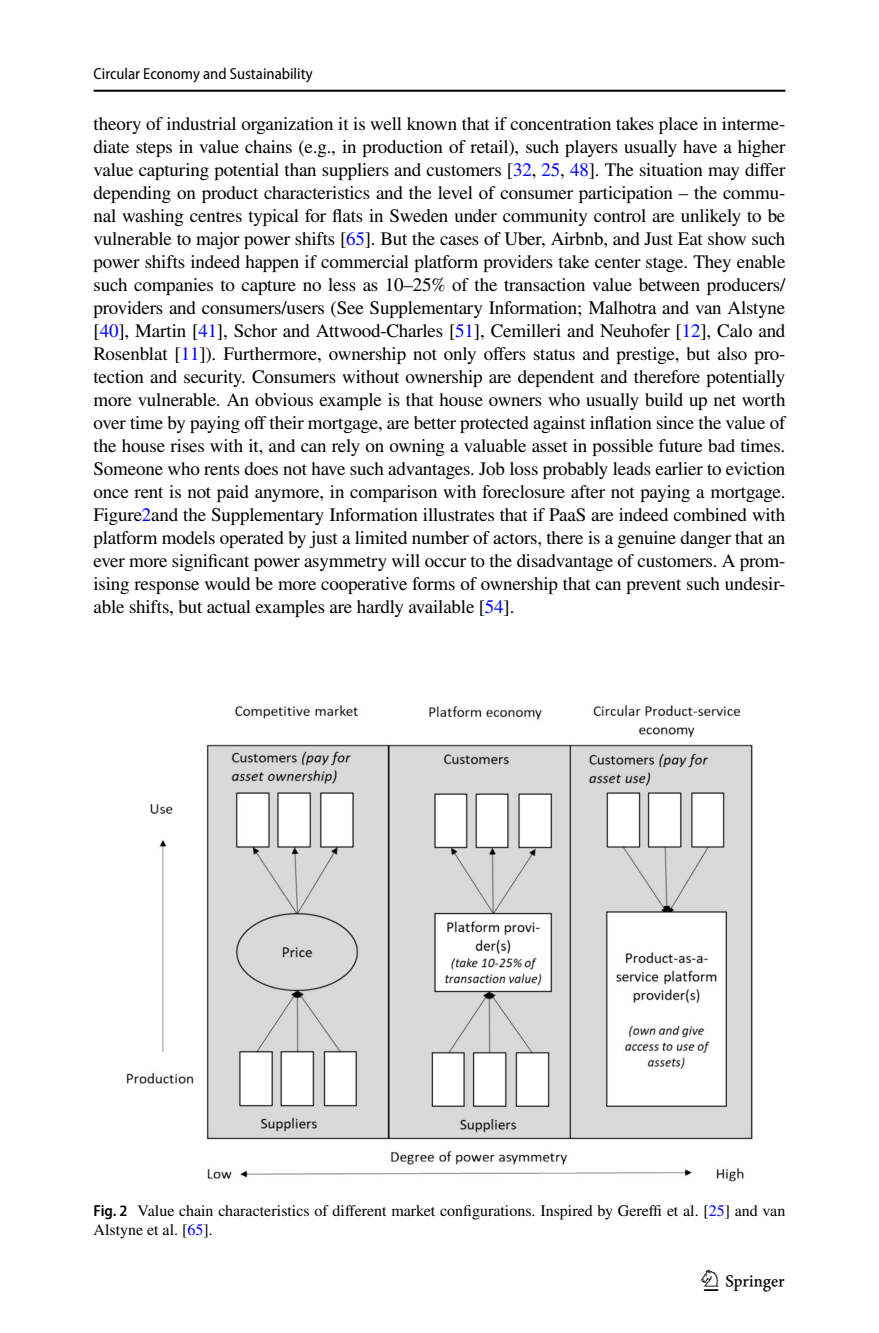
<style>
.page{position:relative;width:879px;height:1333px;background:#fff}
.page>*{position:absolute;margin:0;border:0;box-sizing:border-box;transform-origin:0 0}
.t1{font:30px "Springnew Regular 5";color:#000}
.t2{font:19px/23px "STIX";letter-spacing:-.01em;color:#000;text-align:justify}
.t3{font:16px/18.4px "STIX";color:#000}
.t4{font:semi-condensed 16px "Myriad Pro";color:#000}
.s1{color:#00f}
.s2{font-family:"Myriad Pro";font-weight:600;font-stretch:semi-condensed}
</style>
<div class="page">
<hr style="left:94px;top:90px;width:691px;height:2px;background:#000">
<img style="left:127px;top:705px;width:625px;height:476px">
<p class="t4" style="left:94px;top:65px;width:221px">Circular Economy and Sustainability</p>
<p class="t2" style="left:94px;top:113px;width:693px">theory of industrial organization it is well known that if concentration takes place in interme&shy;diate steps in value chains (e.g., in production of retail), such players usually have a higher value capturing potential than suppliers and customers [<span class="s1">32</span>, <span class="s1">25</span>, <span class="s1">48</span>]. The situation may differ depending on product characteristics and the level of consumer participation – the commu&shy;nal washing centres typical for flats in Sweden under community control are unlikely to be vulnerable to major power shifts [<span class="s1">65</span>]. But the cases of Uber, Airbnb, and Just Eat show such power shifts indeed happen if commercial platform providers take center stage. They enable such companies to capture no less as 10–25% of the transaction value between producers/ providers and consumers/users (See Supplementary Information; Malhotra and van Alstyne [<span class="s1">40</span>], Martin [<span class="s1">41</span>], Schor and Attwood-Charles [<span class="s1">51</span>], Cemilleri and Neuhofer [<span class="s1">12</span>], Calo and Rosenblat [<span class="s1">11</span>]). Furthermore, ownership not only offers status and prestige, but also pro&shy;tection and security. Consumers without ownership are dependent and therefore potentially more vulnerable. An obvious example is that house owners who usually build up net worth over time by paying off their mortgage, are better protected against inflation since the value of the house rises with it, and can rely on owning a valuable asset in possible future bad times.<br>Someone who rents does not have such advantages. Job loss probably leads earlier to eviction once rent is not paid anymore, in comparison with foreclosure after not paying a mortgage.<br>Figure<span class="s1">2</span>and the Supplementary Information illustrates that if PaaS are indeed combined with platform models operated by just a limited number of actors, there is a genuine danger that an ever more significant power asymmetry will occur to the disadvantage of customers. A prom&shy;ising response would be more cooperative forms of ownership that can prevent such undesir&shy;able shifts, but actual examples are hardly available [<span class="s1">54</span>].</p>
<p class="t3" style="left:94px;top:1202px;width:693px"><span class="s2">Fig. 2</span> Value chain characteristics of different market configurations. Inspired by Gereffi et al. [<span class="s1">25</span>] and van<br>Alstyne et al. [<span class="s1">65</span>].</p>
<h1 class="t1" style="left:704px;top:1269px;width:83px">1 3</h1>
</div>
